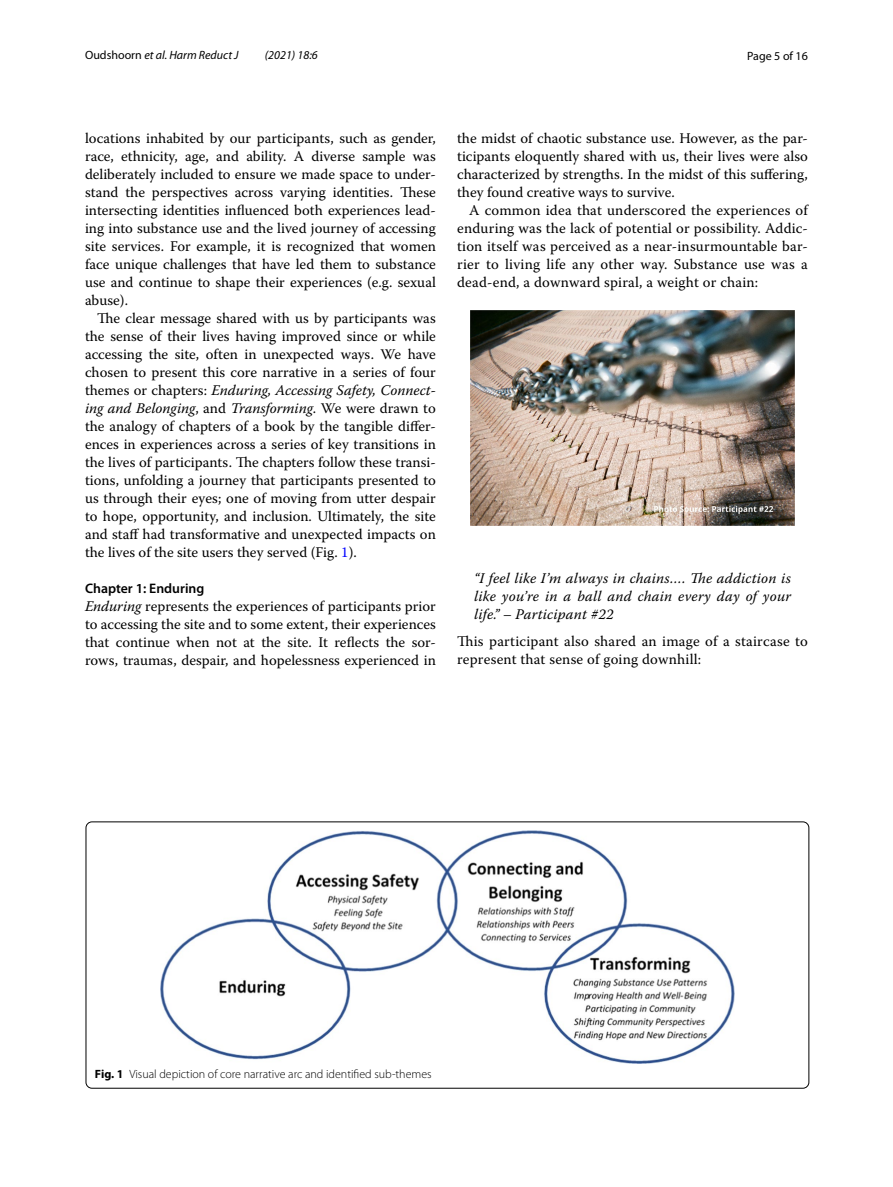
<style>
.page{position:relative;width:893px;height:1187px;background:#fff}
.page>*{position:absolute;margin:0;border:0;box-sizing:border-box;transform-origin:0 0}
.t1{font:14.7px/18px "Warnock Pro";letter-spacing:.005em;color:#000;text-align:justify}
.t2{font:italic 14.7px/18px "Warnock Pro";letter-spacing:.015em;color:#000;text-align:justify}
.t3{font:600 13.8px "Myriad Pro";color:#000}
.t4{font:300 12px "Myriad Pro";color:#000}
.t5{font:italic 12px "Myriad Pro";color:#000}
.t6{font:12px "Myriad Pro";color:#000}
.s1{font-style:normal}
.s2{font-style:italic}
.s3{color:#00f}
.s4{font-weight:700}
</style>
<div class="page">
<img style="left:471px;top:310px;width:323px;height:215px">
<img style="left:160px;top:830px;width:574px;height:232px">
<div style="left:86px;top:821px;width:723px;height:267px;border:1px solid #000;border-radius:6px"></div>
<p class="t5" style="left:85px;top:48px;width:155px"><span class="s1">Oudshoorn</span> et al. Harm Reduct J</p>
<p class="t5" style="left:265px;top:48px;width:54px">(2021) 18:6</p>
<p class="t6" style="left:747px;top:48px;width:62px">Page 5 of 16</p>
<p class="t1" style="left:85px;top:128px;width:352px">locations inhabited by our participants, such as gender, race, ethnicity, age, and ability. A diverse sample was deliberately included to ensure we made space to under&shy;stand the perspectives across varying identities. These intersecting identities influenced both experiences lead&shy;ing into substance use and the lived journey of accessing site services. For example, it is recognized that women face unique challenges that have led them to substance use and continue to shape their experiences (e.g. sexual abuse).</p>
<p class="t1" style="left:85px;top:308px;width:352px;text-indent:12px">The clear message shared with us by participants was the sense of their lives having improved since or while accessing the site, often in unexpected ways. We have chosen to present this core narrative in a series of four themes or chapters: <span class="s2">Enduring, Accessing Safety, Connect&shy;ing and Belonging</span>, and <span class="s2">Transforming</span>. We were drawn to the analogy of chapters of a book by the tangible differ&shy;ences in experiences across a series of key transitions in the lives of participants. The chapters follow these transi&shy;tions, unfolding a journey that participants presented to us through their eyes; one of moving from utter despair to hope, opportunity, and inclusion. Ultimately, the site and staff had transformative and unexpected impacts on the lives of the site users they served (Fig. <span class="s3">1</span>).</p>
<p class="t3" style="left:85px;top:579px;width:121px">Chapter 1: Enduring</p>
<p class="t1" style="left:85px;top:596px;width:352px"><span class="s2">Enduring</span> represents the experiences of participants prior to accessing the site and to some extent, their experiences that continue when not at the site. It reflects the sor&shy;rows, traumas, despair, and hopelessness experienced in</p>
<p class="t1" style="left:457px;top:128px;width:352px">the midst of chaotic substance use. However, as the par&shy;ticipants eloquently shared with us, their lives were also characterized by strengths. In the midst of this suffering, they found creative ways to survive.</p>
<p class="t1" style="left:457px;top:200px;width:352px;text-indent:12px">A common idea that underscored the experiences of enduring was the lack of potential or possibility. Addic&shy;tion itself was perceived as a near-insurmountable bar&shy;rier to living life any other way. Substance use was a dead-end, a downward spiral, a weight or chain:</p>
<p class="t2" style="left:474px;top:568px;width:318px">“I feel like I’m always in chains…. The addiction is like you’re in a ball and chain every day of your life.” – Participant #22</p>
<p class="t1" style="left:457px;top:632px;width:352px">This participant also shared an image of a staircase to represent that sense of going downhill:</p>
<p class="t4" style="left:95px;top:1067px;width:338px"><span class="s4">Fig. 1</span> Visual depiction of core narrative arc and identified sub-themes</p>
</div>
